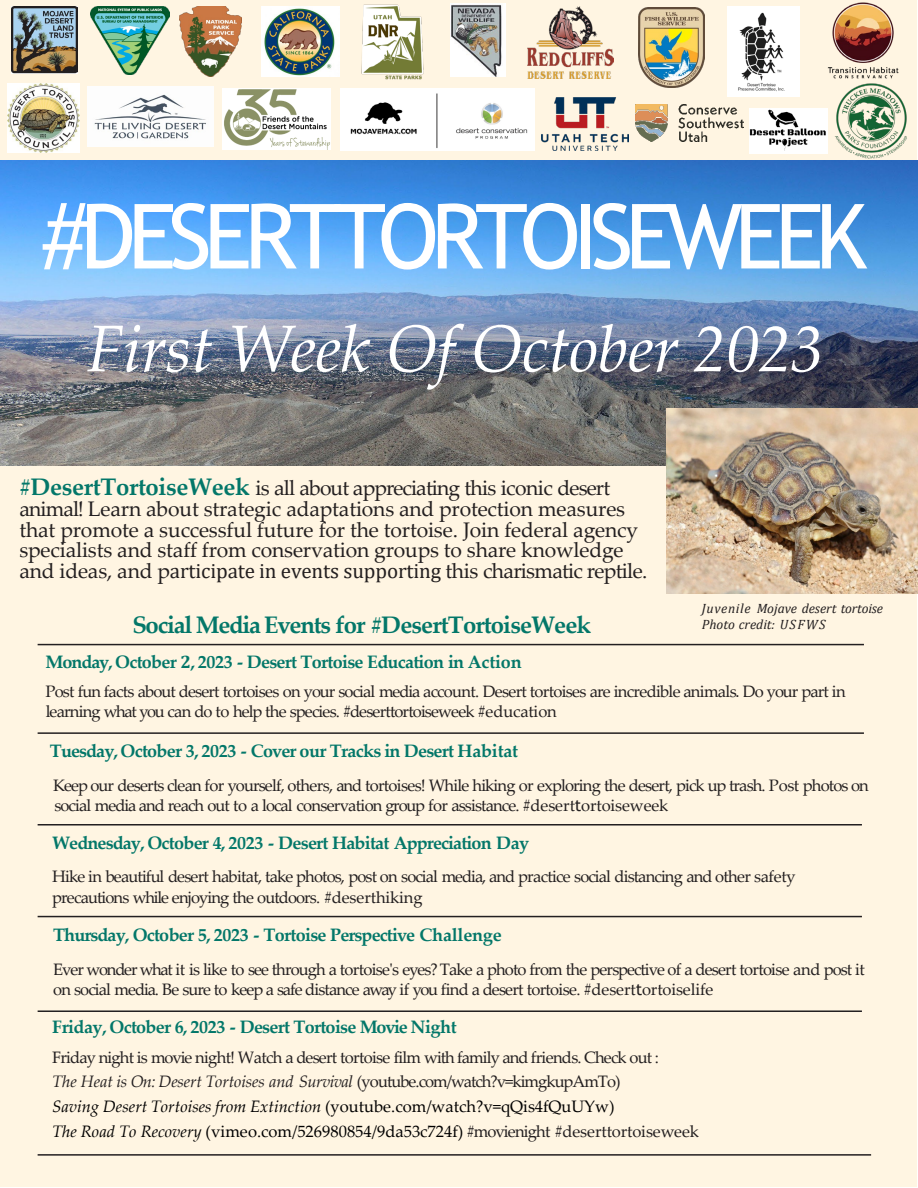
<style>
.page{position:relative;width:918px;height:1188px;background:#fff}
.page>*{position:absolute;margin:0;border:0;box-sizing:border-box;transform-origin:0 0}
.t1{font:90px "Trebuchet MS";letter-spacing:-.085em;color:#fff}
.t2{font:italic 66px "Palatino Linotype";letter-spacing:-.01em;color:#fff}
.t3{font:700 24px "Palatino Linotype";letter-spacing:-.04em;color:#037769}
.t4{font:21px/20.5px "Palatino Linotype";letter-spacing:-.01em;color:#231f20}
.t5{font:700 18px "Palatino Linotype";letter-spacing:-.04em;color:#037769}
.t6{font:16.5px/19.8px "Palatino Linotype";letter-spacing:-.05em;color:#231f20}
.t7{font:16.5px "Palatino Linotype";letter-spacing:-.005em;color:#000}
.t8{font:italic 16.5px "Palatino Linotype";letter-spacing:-.01em;color:#231f20}
.t9{font:italic 16.5px "Palatino Linotype";color:#000}
.t10{font:italic 13.5px/16.5px "Cambria";color:#231f20}
.s1{font-weight:700;font-size:24px;color:#037769}
.s2{font-family:"Cambria"}
.s3{font-family:"Trebuchet MS"}
.s4{font-style:normal}
.s5{font-style:italic}
.s6{color:#231f20}
</style>
<div class="page">
<div style="left:1px;top:1px;width:916px;height:1186px;background:#fff5e2"></div>
<img style="left:0;top:160px;width:918px;height:305px">
<img style="left:666px;top:408px;width:252px;height:186px">
<hr style="left:38px;top:644px;width:826px;height:1px;background:#231f20">
<hr style="left:38px;top:732px;width:826px;height:2px;background:#231f20">
<hr style="left:38px;top:824px;width:824px;height:2px;background:#231f20">
<hr style="left:38px;top:916px;width:824px;height:1px;background:#231f20">
<hr style="left:38px;top:1010px;width:824px;height:2px;background:#231f20">
<hr style="left:38px;top:1154px;width:833px;height:2px;background:#231f20">
<img style="left:91px;top:6px;width:79px;height:68px">
<img style="left:180px;top:6px;width:61px;height:70px">
<img style="left:262px;top:6px;width:77px;height:70px">
<img style="left:639px;top:7px;width:65px;height:80px">
<img style="left:450px;top:4px;width:56px;height:72px">
<img style="left:8px;top:83px;width:72px;height:69px">
<img style="left:87px;top:86px;width:126px;height:61px">
<img style="left:222px;top:88px;width:109px;height:62px">
<img style="left:749px;top:108px;width:79px;height:45px">
<img style="left:12px;top:7px;width:65px;height:66px">
<img style="left:360px;top:0;width:65px;height:80px">
<img style="left:527px;top:6px;width:86px;height:72px">
<img style="left:340px;top:88px;width:195px;height:62px">
<img style="left:541px;top:97px;width:88px;height:53px">
<img style="left:834px;top:83px;width:73px;height:76px">
<img style="left:727px;top:6px;width:73px;height:90px">
<img style="left:826px;top:0;width:72px;height:79px">
<img style="left:636px;top:104px;width:107px;height:38px">
<h1 class="t1" style="left:41px;top:180px;width:828px">#DESERTTORTOISEWEEK</h1>
<p class="t2" style="left:87px;top:302px;width:739px">First Week Of October 2023</p>
<p class="t4" style="left:19px;top:477px;width:629px"><span class="s1">#DesertTortoiseWeek</span> is all about appreciating this iconic desert animal! Learn about strategic adaptations and protection measures that promote a successful future for the tortoise. Join federal agency specialists and staff from conservation groups to share knowledge and ideas, and p<span class="s2">articipate in events supporting</span> this charismatic reptile.</p>
<p class="t3" style="left:132px;top:607px;width:460px">Social Media Events for #DesertTortoiseWeek</p>
<p class="t5" style="left:46px;top:649px;width:478px">Monday, October <span class="s2">2</span>, 2023 - Desert Tortoise Education in Action</p>
<p class="t6" style="left:46px;top:681px;width:802px">Post fun facts about desert tortoises on your social media account. Desert tortoises are incredible animals<span class="s2">.</span> Do your part in learning what you can do to help the species. #deserttortoiseweek #education</p>
<p class="t5" style="left:50px;top:738px;width:470px">Tuesday, October 3, 2023 - Cover our Tracks in Desert Habitat</p>
<p class="t6" style="left:53px;top:775px;width:817px">Keep our deserts clean for yourself, others, and tortoises! While hiking or exploring the desert, pick up trash. Post photos on social media and reach out to a local conservation group for assistance. #desert<span class="s3">t</span>ortoiseweek</p>
<p class="t5" style="left:52px;top:830px;width:479px">Wednesday, October 4, 2023 - Desert Habitat Appreciation Day</p>
<p class="t6" style="left:52px;top:866px;width:745px;line-height:20.4px">Hike in beautiful desert habitat, take photos, post on social media, and practice social distancing and other safety precautions while enjoying the outdoors. #deserthiking</p>
<p class="t5" style="left:53px;top:922px;width:450px">Thursday, October 5, 2023 - Tortoise Perspective Challenge</p>
<p class="t6" style="left:53px;top:958px;width:813px;line-height:20.4px">Ever wonder what it is like to see through a tortoise's eyes? Take a photo from the perspective of a desert tortoise and post it on social media. Be sure to keep a safe distance away if you find a desert tortoise. #desert<span class="s3">t</span>ortoiselife</p>
<p class="t5" style="left:52px;top:1015px;width:406px">Friday, October 6, 2023 - Desert Tortoise Movie Night</p>
<p class="t6" style="left:52px;top:1046px;width:608px">Friday night is movie night! Watch a desert tortoise film with family and friends. Check out :</p>
<p class="t8" style="left:52px;top:1070px;width:570px">The Heat is On: Desert Tortoises and Survival <span class="s4">(youtube.com/watch?v=kimgkupAmTo)</span></p>
<p class="t9" style="left:52px;top:1095px;width:564px">Saving Desert Tortoises from Extinction <span class="s4">(youtube.com/watch?v=qQis4fQuUYw)</span></p>
<p class="t7" style="left:52px;top:1120px;width:648px"><span class="s5">The Road To Recovery</span> (vimeo.com/526980854/9da53c724f) <span class="s6">#movienight #deserttortoiseweek</span></p>
<p class="t10" style="left:702px;top:599px;width:183px">Juvenile Mojave desert tortoise<br>Photo credit: USFWS</p>
</div>
